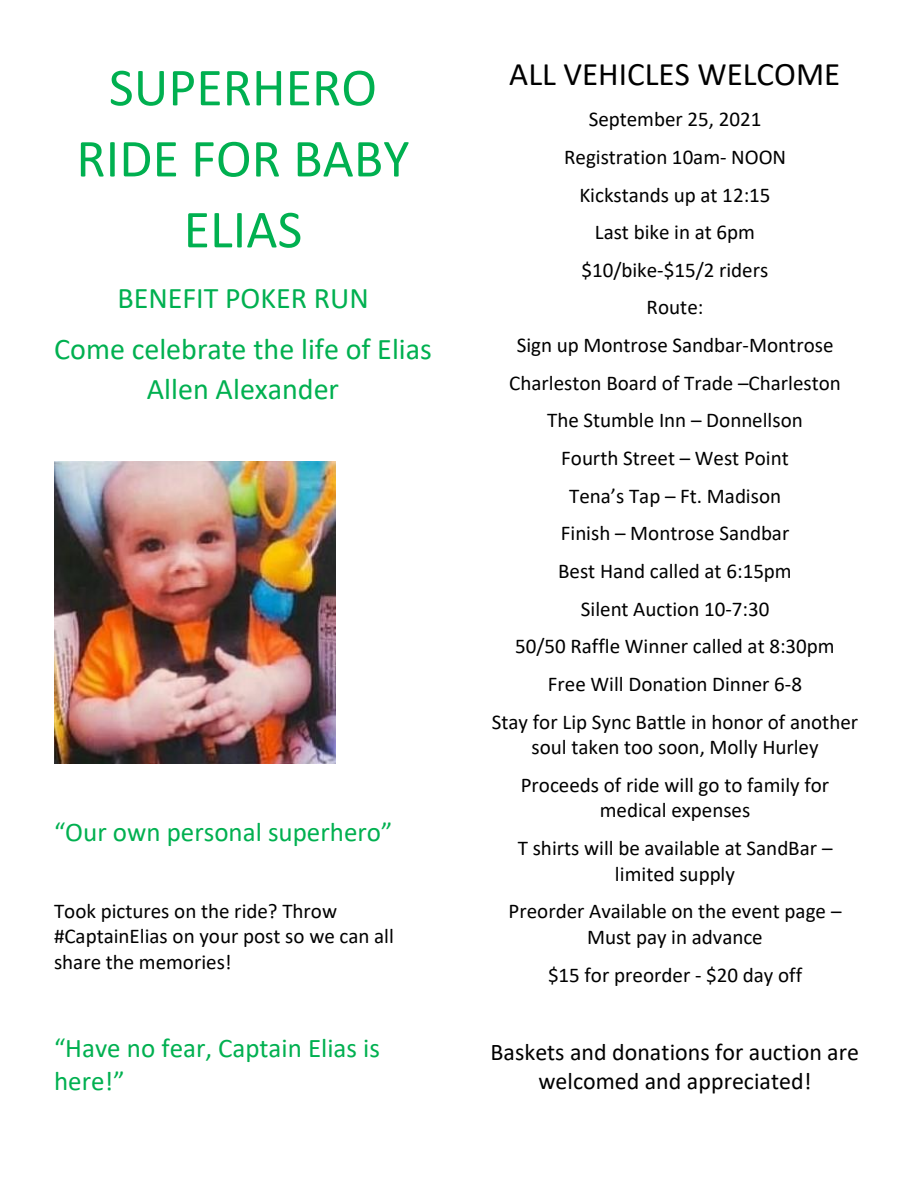
<style>
.page{position:relative;width:918px;height:1188px;background:#fff}
.page>*{position:absolute;margin:0;border:0;box-sizing:border-box;transform-origin:0 0}
.t1{font:54px/71.1px "Calibri";color:#00b050;text-align:center}
.t2{font:33px "Calibri";color:#000}
.t3{font:30px/39.6px "Calibri";color:#00b050;text-align:center}
.t4{font:27px/32.7px "Calibri";color:#00b050}
.t5{font:24px/29.4px "Calibri";color:#000;text-align:center}
.t6{font:21px/25.5px "Calibri";color:#000;text-align:center}
</style>
<div class="page">
<img style="left:54px;top:462px;width:281px;height:301px">
<p class="t1" style="left:76px;top:56px;width:335px">SUPERHERO<br>RIDE FOR BABY<br>ELIAS</p>
<p class="t3" style="left:117px;top:281px;width:253px">BENEFIT POKER RUN</p>
<p class="t3" style="left:54px;top:332px;width:379px">Come celebrate the life of Elias<br>Allen Alexander</p>
<p class="t4" style="left:54px;top:817px;width:340px">“Our own personal superhero”</p>
<p class="t6" style="left:54px;top:900px;width:341px;text-align:left">Took pictures on the ride? Throw #CaptainElias on your post so we can all share the memories!</p>
<p class="t4" style="left:54px;top:1034px;width:328px">“Have no fear, Captain Elias is here!”</p>
<p class="t2" style="left:509px;top:61px;width:333px">ALL VEHICLES WELCOME</p>
<p class="t6" style="left:589px;top:108px;width:174px">September 25, 2021</p>
<p class="t6" style="left:564px;top:146px;width:224px">Registration 10am- NOON</p>
<p class="t6" style="left:579px;top:184px;width:193px">Kickstands up at 12:15</p>
<p class="t6" style="left:595px;top:221px;width:162px">Last bike in at 6pm</p>
<p class="t6" style="left:582px;top:259px;width:188px">$10/bike-$15/2 riders</p>
<p class="t6" style="left:647px;top:296px;width:58px">Route:</p>
<p class="t6" style="left:517px;top:334px;width:318px">Sign up Montrose Sandbar-Montrose</p>
<p class="t6" style="left:509px;top:372px;width:333px">Charleston Board of Trade –Charleston</p>
<p class="t6" style="left:547px;top:409px;width:257px">The Stumble Inn – Donnellson</p>
<p class="t6" style="left:561px;top:447px;width:229px">Fourth Street – West Point</p>
<p class="t6" style="left:569px;top:485px;width:214px">Tena’s Tap – Ft. Madison</p>
<p class="t6" style="left:561px;top:522px;width:230px">Finish – Montrose Sandbar</p>
<p class="t6" style="left:558px;top:560px;width:235px">Best Hand called at 6:15pm</p>
<p class="t6" style="left:581px;top:598px;width:190px">Silent Auction 10-7:30</p>
<p class="t6" style="left:515px;top:635px;width:321px">50/50 Raffle Winner called at 8:30pm</p>
<p class="t6" style="left:548px;top:673px;width:256px">Free Will Donation Dinner 6-8</p>
<p class="t6" style="left:492px;top:711px;width:368px">Stay for Lip Sync Battle in honor of another soul taken too soon, Molly Hurley</p>
<p class="t6" style="left:521px;top:774px;width:310px">Proceeds of ride will go to family for medical expenses</p>
<p class="t6" style="left:518px;top:837px;width:316px">T shirts will be available at SandBar – limited supply</p>
<p class="t6" style="left:509px;top:900px;width:334px">Preorder Available on the event page –<br>Must pay in advance</p>
<p class="t6" style="left:548px;top:964px;width:256px">$15 for preorder - $20 day off</p>
<p class="t5" style="left:491px;top:1039px;width:370px">Baskets and donations for auction are welcomed and appreciated!</p>
</div>
